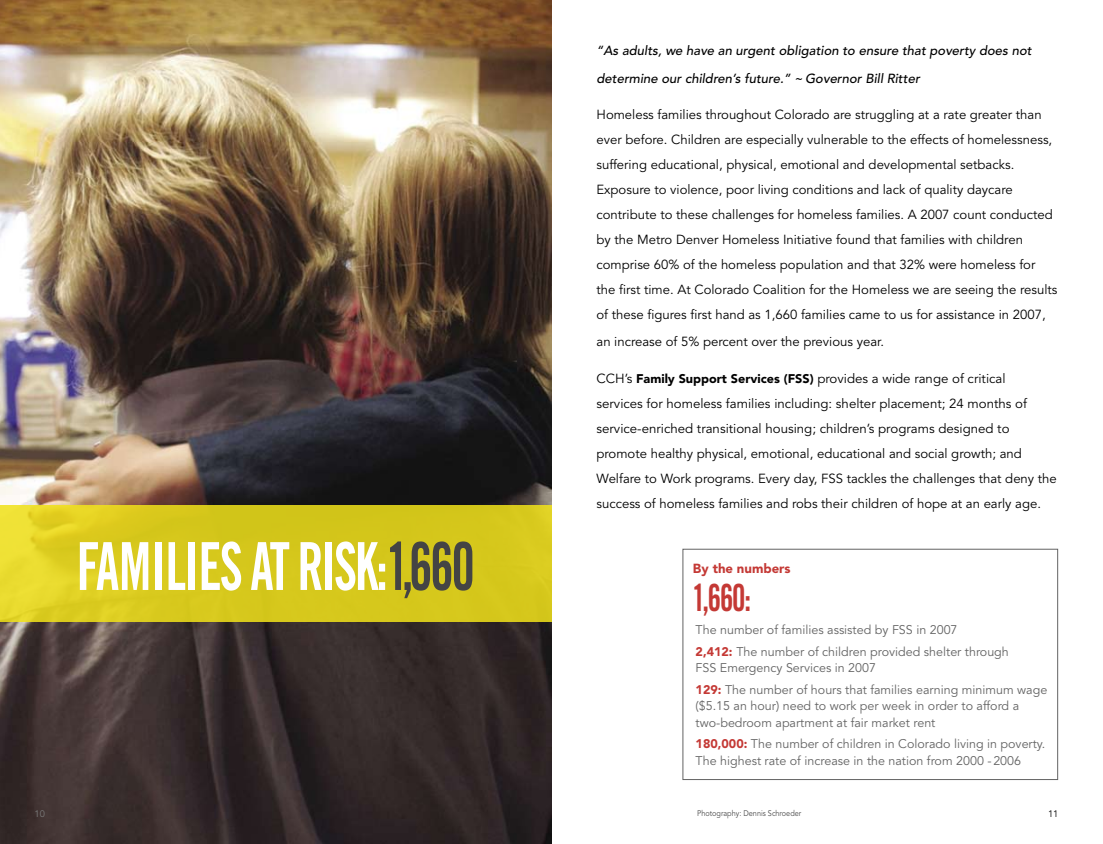
<style>
.page{position:relative;width:1103px;height:844px;background:#fff}
.page>*{position:absolute;margin:0;border:0;box-sizing:border-box;transform-origin:0 0}
.t1{font:66.25px "Trade Gothic Bold Cond Twenty";letter-spacing:-.04em;color:#fff;scale:.79 1}
.t2{font:37.5px "Trade Gothic Bold Cond Twenty";color:#c43935;scale:.8 1}
.t3{font:13.12px/25px "Avenir";color:#000}
.t4{font:italic 500 13.12px/27.5px "Avenir";color:#000}
.t5{font:900 13.12px "Avenir";color:#c43935}
.t6{font:12.5px/21.9px "Avenir";color:#636363}
.t7{font:9.38px "Avenir";color:#7c7c7c}
.t8{font:9.38px "Avenir";color:#000}
.t9{font:8.12px "Avenir";color:#484848;scale:.9 1}
.s1{color:#444}
.s2{font-weight:900;font-size:12.5px}
.s3{font-weight:900;color:#c43935}
</style>
<div class="page">
<img style="left:0;top:0;width:551px;height:844px">
<svg style="left:0;top:506px;width:551px;height:116px;background:#d8ca1e"></svg>
<div style="left:682px;top:549px;width:376px;height:231px;border:1px solid #636363"></div>
<h1 class="t1" style="left:77px;top:526px;width:505px">FAMILIES AT RISK: <span class="s1">1,660</span></h1>
<p class="t4" style="left:596px;top:37px;width:437px">“As adults, we have an urgent obligation to ensure that poverty does not determine our children’s future.” ~ Governor Bill Ritter</p>
<p class="t3" style="left:596px;top:102px;width:462px">Homeless families throughout Colorado are struggling at a rate greater than ever before. Children are especially vulnerable to the effects of homelessness, suffering educational, physical, emotional and developmental setbacks.<br>Exposure to violence, poor living conditions and lack of quality daycare contribute to these challenges for homeless families. A 2007 count conducted by the Metro Denver Homeless Initiative found that families with children comprise 60% of the homeless population and that 32% were homeless for the first time. At Colorado Coalition for the Homeless we are seeing the results of these figures first hand as 1,660 families came to us for assistance in 2007,</p>
<p class="t3" style="left:596px;top:330px;width:289px">an increase of 5% percent over the previous year.</p>
<p class="t3" style="left:596px;top:366px;width:462px">CCH’s <span class="s2">Family Support Services (FSS)</span> provides a wide range of critical<br>services for homeless families including: shelter placement; 24 months of service-enriched transitional housing; children’s programs designed to promote healthy physical, emotional, educational and social growth; and Welfare to Work programs. Every day, FSS tackles the challenges that deny the success of homeless families and robs their children of hope at an early age.</p>
<p class="t5" style="left:693px;top:560px;width:99px">By the numbers</p>
<h2 class="t2" style="left:692px;top:575px;width:75px">1,660:</h2>
<p class="t6" style="left:695px;top:619px;width:315px">The number of families assisted by FSS in 2007<br><span class="s3">2,412:</span> The number of children provided shelter through</p>
<p class="t6" style="left:695px;top:657px;width:353px">FSS Emergency Services in 2007<br><span class="s3">129:</span> The number of hours that families earning minimum wage</p>
<p class="t6" style="left:695px;top:698px;width:325px;line-height:16.2px">($5.15 an hour) need to work per week in order to afford a two-bedroom apartment at fair market rent</p>
<p class="t6" style="left:695px;top:736px;width:351px;line-height:16.2px"><span class="s3">180,000:</span> The number of children in Colorado living in poverty.<br>The highest rate of increase in the nation from 2000 - 2006</p>
<p class="t7" style="left:35px;top:809px;width:12px">10</p>
<p class="t9" style="left:697px;top:809px;width:117px">Photography: Dennis Schroeder</p>
<p class="t8" style="left:1048px;top:809px;width:12px">11</p>
</div>
